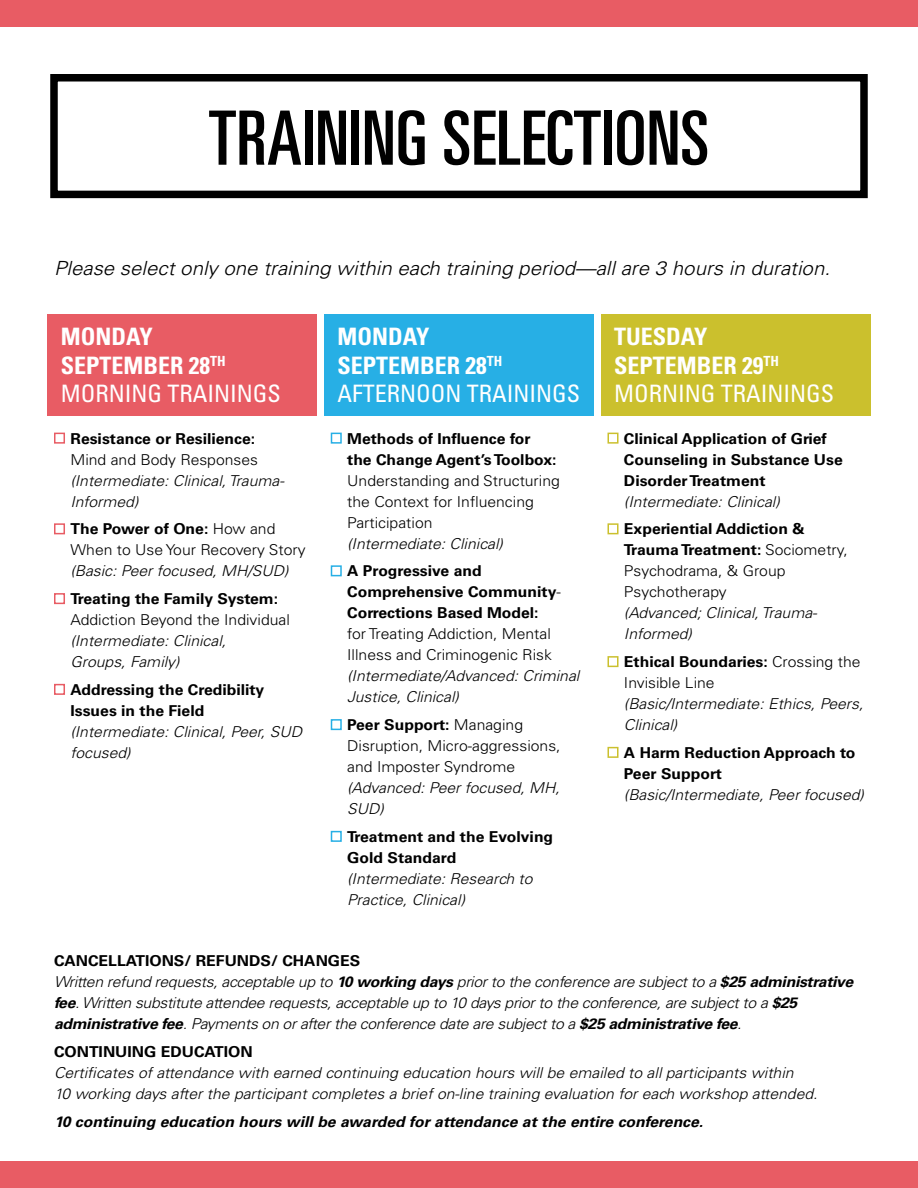
<style>
.page{position:relative;width:918px;height:1188px;background:#fff}
.page>*{position:absolute;margin:0;border:0;box-sizing:border-box;transform-origin:0 0}
.t1{font:75px "Univers LT Pro Ult Cond";color:#000;scale:1.05 1}
.t2{font:700 condensed 24px/28.8px "Univers LT Pro";color:#fff}
.t3{font:condensed 24px/28.8px "Univers LT Pro";color:#fff}
.t4{font:italic 300 19.5px "Univers LT Pro 45";color:#000;scale:1.05 1}
.t5{font:italic 300 15px/21px "Univers LT Pro 45";color:#000;scale:1.05 1}
.t6{font:700 15px/21px "Univers LT Pro 65";color:#000;scale:1.05 1}
.t7{font:300 15px/21px "Univers LT Pro 45";color:#000;scale:1.05 1}
.t8{font:italic 300 15px/21px "Univers LT Pro 45";letter-spacing:-.02em;color:#000;scale:1.05 1}
.t9{font:italic 700 15px "Univers LT Pro 65";color:#000;scale:1.05 1}
.s1{font-weight:400}
.s2{font-family:"Univers LT Pro 45";font-weight:300}
.s3{font-weight:700}
.s4{font-family:"Univers LT Pro 65";font-weight:700}
</style>
<div class="page">
<div style="left:47px;top:314px;width:270px;height:102px;background:#e85c64"></div>
<div style="left:54px;top:433px;width:11px;height:11px;background:#fff;border:2px solid #e85c64"></div>
<div style="left:54px;top:523px;width:11px;height:11px;background:#fff;border:2px solid #e85c64"></div>
<div style="left:54px;top:593px;width:11px;height:11px;background:#fff;border:2px solid #e85c64"></div>
<div style="left:54px;top:684px;width:11px;height:11px;background:#fff;border:2px solid #e85c64"></div>
<div style="left:324px;top:314px;width:270px;height:102px;background:#27afe5"></div>
<div style="left:331px;top:433px;width:11px;height:11px;background:#fff;border:2px solid #27afe5"></div>
<div style="left:331px;top:565px;width:11px;height:11px;background:#fff;border:2px solid #27afe5"></div>
<div style="left:331px;top:719px;width:11px;height:11px;background:#fff;border:2px solid #27afe5"></div>
<div style="left:331px;top:831px;width:11px;height:11px;background:#fff;border:2px solid #27afe5"></div>
<div style="left:601px;top:314px;width:270px;height:102px;background:#cbc02d"></div>
<div style="left:608px;top:433px;width:11px;height:11px;background:#fff;border:2px solid #cbc02d"></div>
<div style="left:608px;top:523px;width:11px;height:11px;background:#fff;border:2px solid #cbc02d"></div>
<div style="left:608px;top:656px;width:11px;height:11px;background:#fff;border:2px solid #cbc02d"></div>
<div style="left:608px;top:747px;width:11px;height:11px;background:#fff;border:2px solid #cbc02d"></div>
<div style="left:50px;top:74px;width:818px;height:124px;border:8px solid #000"></div>
<div style="left:0;top:1161px;width:918px;height:27px;background:#e85c64"></div>
<div style="left:0;top:0;width:918px;height:27px;background:#e85c64"></div>
<h1 class="t1" style="left:209px;top:86px;width:478px">TRAINING SELECTIONS</h1>
<h3 class="t4" style="left:54px;top:256px;width:741px">Please select only one training within each training period—all are 3 hours in duration.</h3>
<h2 class="t2" style="left:61px;top:321px;width:222px">MONDAY<br>SEPTEMBER 28<sup>TH<br></sup><span class="s1">MORNING TRAININGS</span></h2>
<p class="t6" style="left:70px;top:427px;width:177px">Resistance or Resilience:</p>
<p class="t7" style="left:70px;top:448px;width:180px">Mind and Body Responses</p>
<p class="t5" style="left:70px;top:470px;width:205px">(Intermediate: Clinical, Trauma-<br>Informed)</p>
<p class="t6" style="left:70px;top:518px;width:197px">The Power of One: <span class="s2">How and</span></p>
<p class="t7" style="left:70px;top:539px;width:225px">When to Use Your Recovery Story</p>
<p class="t5" style="left:70px;top:561px;width:209px">(Basic: Peer focused, MH/SUD)</p>
<p class="t6" style="left:70px;top:588px;width:199px">Treating the Family System:</p>
<p class="t7" style="left:70px;top:609px;width:210px">Addiction Beyond the Individual</p>
<p class="t5" style="left:70px;top:630px;width:150px">(Intermediate: Clinical,<br>Groups, Family)</p>
<p class="t6" style="left:70px;top:678px;width:186px">Addressing the Credibility<br>Issues in the Field</p>
<p class="t5" style="left:70px;top:721px;width:222px">(Intermediate: Clinical, Peer, SUD focused)</p>
<h2 class="t3" style="left:337px;top:321px;width:244px"><span class="s3">MONDAY<br>SEPTEMBER 28</span><sup>TH<br></sup>AFTERNOON TRAININGS</h2>
<p class="t6" style="left:347px;top:427px;width:201px">Methods of Influence for the Change Agent’s Toolbox:</p>
<p class="t7" style="left:347px;top:469px;width:204px">Understanding and Structuring the Context for Influencing<br>Participation</p>
<p class="t5" style="left:347px;top:533px;width:150px">(Intermediate: Clinical)</p>
<p class="t6" style="left:347px;top:560px;width:205px">A Progressive and<br>Comprehensive Community<span class="s2">-<br></span>Corrections Based Model:</p>
<p class="t7" style="left:347px;top:623px;width:197px">for Treating Addiction, Mental<br>Illness and Criminogenic Risk</p>
<p class="t5" style="left:347px;top:666px;width:223px">(Intermediate/Advanced: Criminal<br>Justice, Clinical)</p>
<p class="t6" style="left:347px;top:714px;width:169px">Peer Support: <span class="s2">Managing</span></p>
<p class="t7" style="left:347px;top:735px;width:205px">Disruption, Micro-aggressions, and Imposter Syndrome</p>
<p class="t5" style="left:347px;top:777px;width:204px">(Advanced: Peer focused, MH,<br>SUD)</p>
<p class="t6" style="left:347px;top:825px;width:198px">Treatment and the Evolving<br>Gold Standard</p>
<p class="t5" style="left:347px;top:868px;width:178px">(Intermediate: Research to<br>Practice, Clinical)</p>
<h2 class="t2" style="left:614px;top:321px;width:222px">TUESDAY<br>SEPTEMBER 29<sup>TH<br></sup><span class="s1">MORNING TRAININGS</span></h2>
<p class="t6" style="left:624px;top:427px;width:210px">Clinical Application of Grief<br>Counseling in Substance Use<br>Disorder Treatment</p>
<p class="t5" style="left:624px;top:491px;width:150px">(Intermediate: Clinical)</p>
<p class="t6" style="left:624px;top:518px;width:215px">Experiential Addiction &amp;<br>Trauma Treatment: <span class="s2">Sociometry,</span></p>
<p class="t7" style="left:624px;top:560px;width:155px">Psychodrama, &amp; Group<br>Psychotherapy</p>
<p class="t5" style="left:624px;top:603px;width:186px">(Advanced; Clinical, Trauma-<br>Informed)</p>
<p class="t6" style="left:624px;top:651px;width:227px">Ethical Boundaries: <span class="s2">Crossing the</span></p>
<p class="t7" style="left:624px;top:672px;width:88px">Invisible Line</p>
<p class="t5" style="left:624px;top:693px;width:230px">(Basic/Intermediate: Ethics, Peers,<br>Clinical)</p>
<p class="t6" style="left:624px;top:741px;width:222px">A Harm Reduction Approach to<br>Peer Support</p>
<p class="t5" style="left:624px;top:784px;width:230px">(Basic/Intermediate, Peer focused)</p>
<p class="t6" style="left:54px;top:950px;width:293px">CANCELLATIONS/ REFUNDS/ CHANGES</p>
<p class="t8" style="left:54px;top:972px;width:763px">Written refund requests, acceptable up to <span class="s4">10 working days</span> prior to the conference are subject to a <span class="s4">$25 administrative fee</span>. Written substitute attendee requests, acceptable up to 10 days prior to the conference, are subject to a <span class="s4">$25 administrative fee</span>. Payments on or after the conference date are subject to a <span class="s4">$25 administrative fee</span>.</p>
<p class="t6" style="left:54px;top:1041px;width:191px">CONTINUING EDUCATION</p>
<p class="t5" style="left:54px;top:1062px;width:729px">Certificates of attendance with earned continuing education hours will be emailed to all participants within<br>10 working days after the participant completes a brief on-line training evaluation for each workshop attended.</p>
<p class="t9" style="left:54px;top:1111px;width:620px">10 continuing education hours will be awarded for attendance at the entire conference.</p>
</div>
